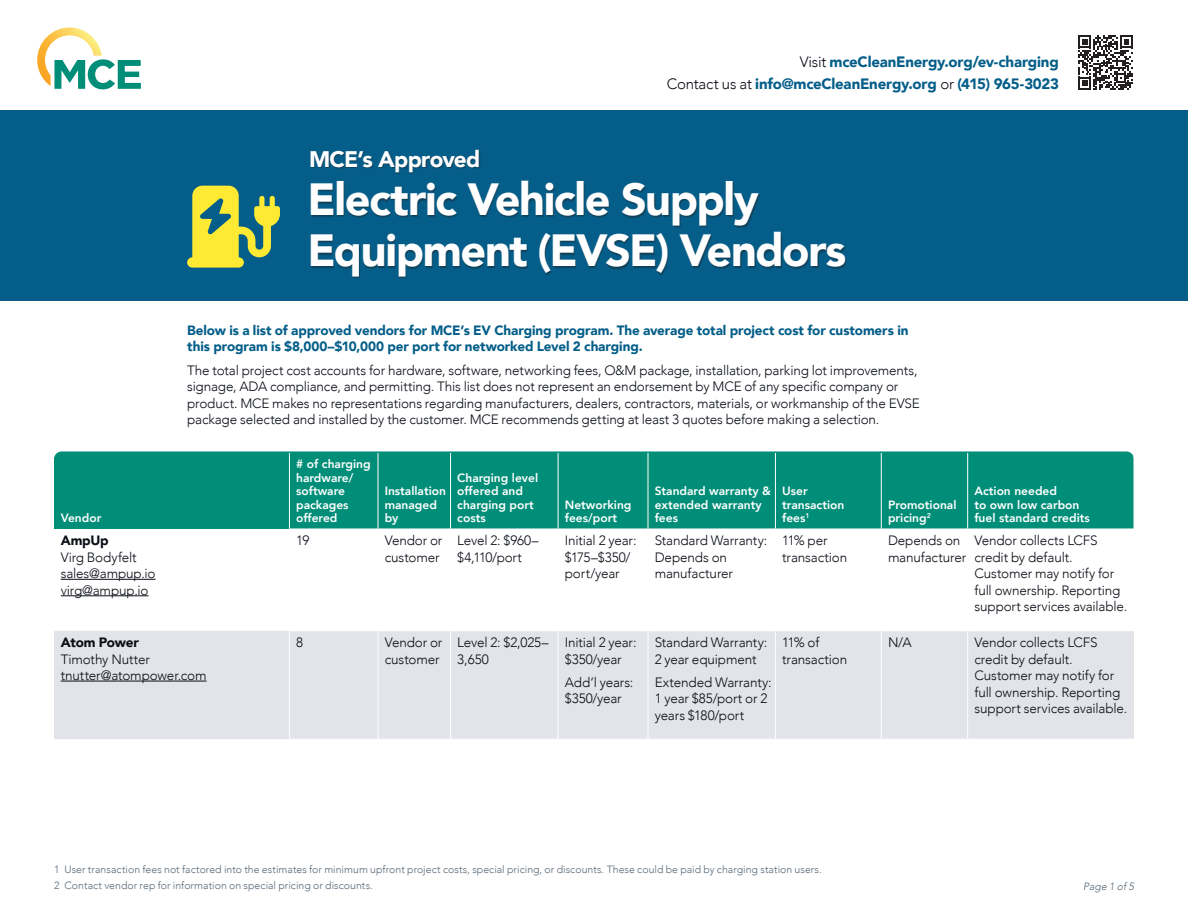
<style>
.page{position:relative;width:1188px;height:918px;background:#fff}
.page>*{position:absolute;margin:0;border:0;box-sizing:border-box;transform-origin:0 0}
.t1{font:900 45px/51px "Avenir";letter-spacing:-.03em;color:#fff}
.t2{font:900 22.5px "Avenir";letter-spacing:-.03em;color:#fff}
.t3{font:900 15px/22.5px "Avenir";letter-spacing:-.015em;color:#045e89;text-align:right}
.Body__10_pt{font:300 13.5px/16.5px "Avenir";letter-spacing:-.01em;color:#0a0e16}
.Body__10_pt-2{font:900 13.5px/16.5px "Avenir";letter-spacing:-.01em;color:#045e89}
.achievement{font:800 12px/13.5px "Avenir";color:#fff}
.Footnote__gray{font:300 10.5px "Avenir";letter-spacing:.005em;color:#586876}
.t4{font:italic 300 10.5px "Avenir";letter-spacing:-.005em;color:#586876}
.s1{font-weight:300;color:#0a0e16}
.s2{font-weight:900}
</style>
<div class="page">
<svg style="left:1078px;top:35px;width:55px;height:55px"></svg>
<div style="left:54px;top:451px;width:1080px;height:78px;background:#008e78"></div>
<div style="left:0;top:110px;width:1188px;height:191px;background:#045e89"></div>
<svg style="left:37px;top:27px;width:104px;height:62px"></svg>
<div style="left:311px;top:150px;width:170px;height:24px;background:#231f20;opacity:.45"></div>
<div style="left:311px;top:181px;width:536px;height:97px;background:#231f20;opacity:.45"></div>
<svg style="left:187px;top:186px;width:93px;height:82px"></svg>
<div style="left:54px;top:631px;width:1080px;height:108px;background:#e2e4e9"></div>
<hr style="left:289px;top:631px;width:1px;height:108px;background:#fff">
<hr style="left:378px;top:631px;width:1px;height:108px;background:#fff">
<hr style="left:450px;top:631px;width:1px;height:108px;background:#fff">
<hr style="left:558px;top:631px;width:1px;height:108px;background:#fff">
<hr style="left:648px;top:631px;width:1px;height:108px;background:#fff">
<hr style="left:775px;top:631px;width:1px;height:108px;background:#fff">
<hr style="left:881px;top:631px;width:1px;height:108px;background:#fff">
<hr style="left:967px;top:631px;width:1px;height:108px;background:#fff">
<hr style="left:289px;top:453px;width:1px;height:76px;background:#fff">
<hr style="left:378px;top:453px;width:1px;height:76px;background:#fff">
<hr style="left:450px;top:453px;width:1px;height:76px;background:#fff">
<hr style="left:558px;top:453px;width:1px;height:76px;background:#fff">
<hr style="left:648px;top:453px;width:1px;height:76px;background:#fff">
<hr style="left:775px;top:453px;width:1px;height:76px;background:#fff">
<hr style="left:881px;top:453px;width:1px;height:76px;background:#fff">
<hr style="left:967px;top:453px;width:1px;height:76px;background:#fff">
<hr style="left:61px;top:579px;width:95px;height:1px;background:#0a0e16">
<hr style="left:61px;top:595px;width:88px;height:1px;background:#0a0e16">
<hr style="left:61px;top:681px;width:146px;height:1px;background:#0a0e16">
<p class="t3" style="left:667px;top:50px;width:394px"><span class="s1">Visit</span> mceCleanEnergy.org/ev-charging<br><span class="s1">Contact us at</span> info@mceCleanEnergy.org <span class="s1">or</span> (415) 965-3023</p>
<p class="t2" style="left:309px;top:139px;width:173px">MCE’s Approved</p>
<p class="t1" style="left:308px;top:173px;width:540px">Electric Vehicle Supply<br>Equipment (EVSE) Vendors</p>
<p class="achievement" style="left:61px;top:511px;width:42px">Vendor</p>
<p class="Body__10_pt-2" style="left:187px;top:321px;width:723px">Below is a list of approved vendors for MCE’s EV Charging program. The average total project cost for customers in this program is $8,000–$10,000 per port for networked Level 2 charging.</p>
<p class="Body__10_pt" style="left:187px;top:362px;width:734px">The total project cost accounts for hardware, software, networking fees, O&amp;M package, installation, parking lot improvements, signage, ADA compliance, and permitting. This list does not represent an endorsement by MCE of any specific company or product. MCE makes no representations regarding manufacturers, dealers, contractors, materials, or workmanship of the EVSE package selected and installed by the customer. MCE recommends getting at least 3 quotes before making a selection.</p>
<p class="achievement" style="left:296px;top:457px;width:76px"># of charging hardware/ software packages offered</p>
<p class="achievement" style="left:385px;top:484px;width:63px">Installation</p>
<p class="achievement" style="left:385px;top:498px;width:54px">managed by</p>
<p class="achievement" style="left:457px;top:471px;width:82px">Charging level offered and charging port costs</p>
<p class="achievement" style="left:565px;top:498px;width:68px">Networking fees/port</p>
<p class="achievement" style="left:655px;top:484px;width:118px">Standard warranty &amp; extended warranty fees</p>
<p class="achievement" style="left:782px;top:484px;width:64px">User transaction fees<sup>1</sup></p>
<p class="achievement" style="left:888px;top:498px;width:70px">Promotional pricing<sup>2</sup></p>
<p class="achievement" style="left:974px;top:484px;width:117px">Action needed<br>to own low carbon fuel standard credits</p>
<p class="Body__10_pt" style="left:61px;top:532px;width:96px"><span class="s2">AmpUp<br></span>Virg Bodyfelt sales@ampup.io virg@ampup.io</p>
<p class="Body__10_pt" style="left:296px;top:532px;width:15px">19</p>
<p class="Body__10_pt" style="left:385px;top:532px;width:59px">Vendor or customer</p>
<p class="Body__10_pt" style="left:457px;top:532px;width:83px">Level 2: $960– $4,110/port</p>
<p class="Body__10_pt" style="left:565px;top:532px;width:73px">Initial 2 year: $175–$350/ port/year</p>
<p class="Body__10_pt" style="left:655px;top:532px;width:114px">Standard Warranty:<br>Depends on manufacturer</p>
<p class="Body__10_pt" style="left:782px;top:532px;width:67px">11% per transaction</p>
<p class="Body__10_pt" style="left:888px;top:532px;width:80px">Depends on manufacturer</p>
<p class="Body__10_pt" style="left:974px;top:532px;width:154px">Vendor collects LCFS credit by default.<br>Customer may notify for full ownership. Reporting support services available.</p>
<p class="Body__10_pt" style="left:61px;top:634px;width:147px"><span class="s2">Atom Power<br></span>Timothy Nutter tnutter@atompower.com</p>
<p class="Body__10_pt" style="left:296px;top:634px;width:9px">8</p>
<p class="Body__10_pt" style="left:385px;top:634px;width:59px">Vendor or customer</p>
<p class="Body__10_pt" style="left:457px;top:634px;width:93px">Level 2: $2,025–<br>3,650</p>
<p class="Body__10_pt" style="left:565px;top:634px;width:73px">Initial 2 year: $350/year</p>
<p class="Body__10_pt" style="left:782px;top:634px;width:67px">11% of transaction</p>
<p class="Body__10_pt" style="left:888px;top:634px;width:25px">N/A</p>
<p class="Body__10_pt" style="left:974px;top:634px;width:154px">Vendor collects LCFS credit by default.<br>Customer may notify for full ownership. Reporting support services available.</p>
<p class="Body__10_pt" style="left:655px;top:634px;width:114px">Standard Warranty:<br>2 year equipment</p>
<p class="Body__10_pt" style="left:655px;top:674px;width:118px">Extended Warranty:<br>1 year $85/port or 2 years $180/port</p>
<p class="Body__10_pt" style="left:565px;top:674px;width:70px">Add’l years: $350/year</p>
<p class="Footnote__gray" style="left:54px;top:863px;width:769px">1 User transaction fees not factored into the estimates for minimum upfront project costs, special pricing, or discounts. These could be paid by charging station users.</p>
<p class="Footnote__gray" style="left:54px;top:879px;width:320px">2 Contact vendor rep for information on special pricing or discounts.</p>
<p class="t4" style="left:1083px;top:880px;width:52px">Page 1 of 5</p>
</div>
